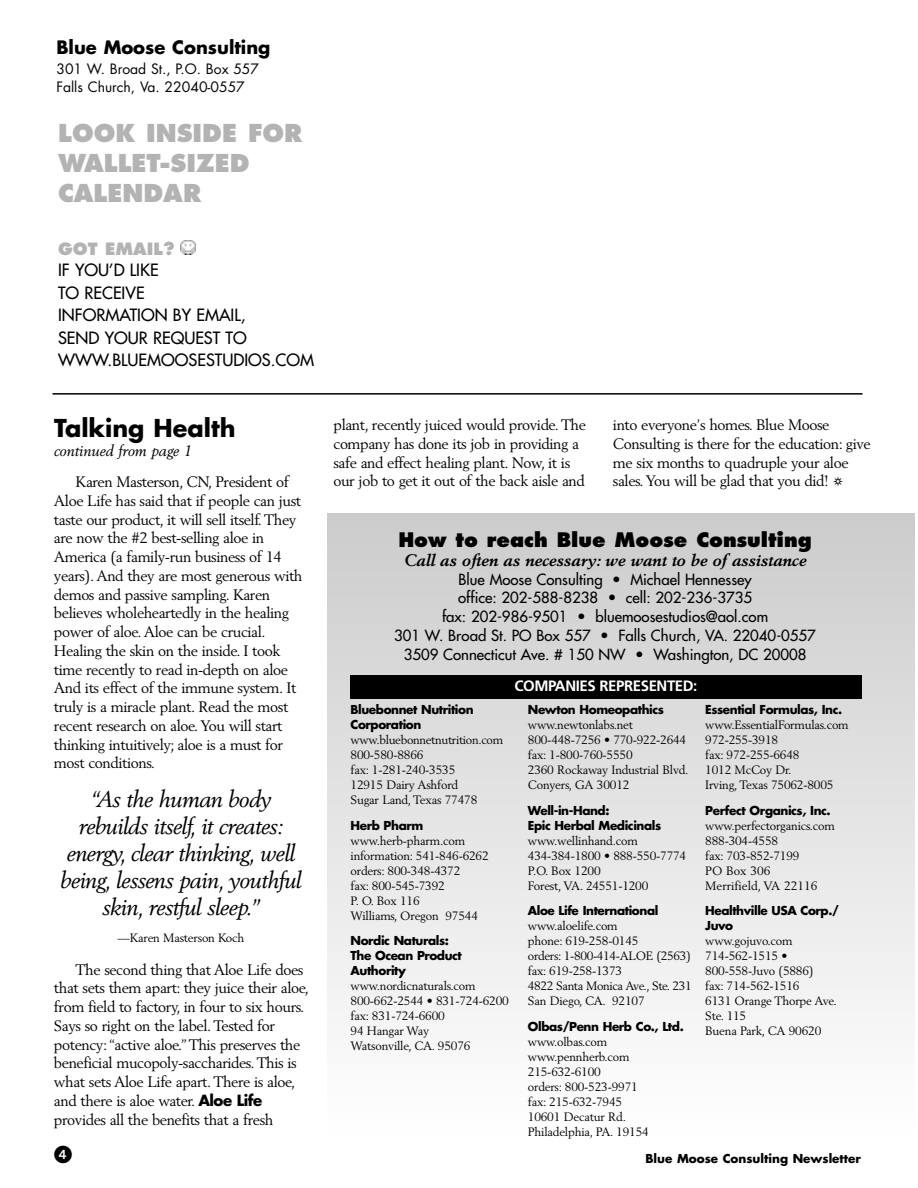
<style>
.page{position:relative;width:918px;height:1188px;background:#fff}
.page>*{position:absolute;margin:0;border:0;box-sizing:border-box;transform-origin:0 0}
.t1{font:800 24px/29.7px "Futura";color:#b3b3b3}
.t2{font:700 24px "Futura";color:#000}
.t3{font:italic 22.5px/27px "Berling";letter-spacing:-.03em;color:#000;text-align:center}
.t4{font:800 19.5px "Futura";color:#000}
.t5{font:700 18px "Futura";color:#000}
.t6{font:16.5px/22.5px "Futura";color:#000}
.t7{font:italic 700 16.5px "Berling";color:#000}
.t8{font:800 16.5px "Futura";color:#b3b3b3}
.t9{font:15px/18.8px "Berling";letter-spacing:-.03em;color:#000}
.t10{font:15px/18.8px "Futura";color:#000;text-align:center}
.t11{font:700 15px "Frutiger";letter-spacing:-.03em;color:#fff}
.t12{font:italic 15px "Berling";color:#000}
.t13{font:13.95px/18.3px "Futura";color:#000}
.t14{font:12px/15px "Berling";letter-spacing:-.015em;color:#000}
.t15{font:700 12px/15px "Futura";letter-spacing:-.035em;color:#000}
.t16{font:700 12px "Futura";color:#000}
.s1{font-family:"Futura";font-weight:700}
</style>
<div class="page">
<div style="left:328px;top:513px;width:587px;height:12px;background:#ccc"></div>
<div style="left:328px;top:523px;width:587px;height:14px;background:#cdcdcd"></div>
<div style="left:328px;top:535px;width:587px;height:14px;background:#cecece"></div>
<div style="left:328px;top:547px;width:587px;height:14px;background:#cfcfcf"></div>
<div style="left:328px;top:560px;width:587px;height:14px;background:#d0d0d0"></div>
<div style="left:328px;top:572px;width:587px;height:14px;background:#d1d1d1"></div>
<div style="left:328px;top:584px;width:587px;height:14px;background:#d2d2d2"></div>
<div style="left:328px;top:596px;width:587px;height:14px;background:#d3d3d3"></div>
<div style="left:328px;top:608px;width:587px;height:14px;background:#d4d4d4"></div>
<div style="left:328px;top:621px;width:587px;height:14px;background:#d5d5d5"></div>
<div style="left:328px;top:633px;width:587px;height:14px;background:#d6d6d6"></div>
<div style="left:328px;top:645px;width:587px;height:14px;background:#d7d7d7"></div>
<div style="left:328px;top:657px;width:587px;height:14px;background:#d8d8d8"></div>
<div style="left:328px;top:670px;width:587px;height:14px;background:#d9d9d9"></div>
<div style="left:328px;top:682px;width:587px;height:14px;background:#dadada"></div>
<div style="left:328px;top:694px;width:587px;height:14px;background:#dbdbdb"></div>
<div style="left:328px;top:706px;width:587px;height:14px;background:#dcdcdc"></div>
<div style="left:328px;top:718px;width:587px;height:15px;background:#ddd"></div>
<div style="left:328px;top:731px;width:587px;height:14px;background:#dedede"></div>
<div style="left:328px;top:743px;width:587px;height:14px;background:#dfdfdf"></div>
<div style="left:328px;top:755px;width:587px;height:14px;background:#e0e0e0"></div>
<div style="left:328px;top:767px;width:587px;height:14px;background:#e1e1e1"></div>
<div style="left:328px;top:780px;width:587px;height:14px;background:#e2e2e2"></div>
<div style="left:328px;top:792px;width:587px;height:14px;background:#e3e3e3"></div>
<div style="left:328px;top:804px;width:587px;height:14px;background:#e4e4e4"></div>
<div style="left:328px;top:816px;width:587px;height:14px;background:#e5e5e5"></div>
<div style="left:328px;top:829px;width:587px;height:14px;background:#e6e6e6"></div>
<div style="left:328px;top:841px;width:587px;height:14px;background:#e7e7e7"></div>
<div style="left:328px;top:853px;width:587px;height:14px;background:#e8e8e8"></div>
<div style="left:328px;top:865px;width:587px;height:14px;background:#e9e9e9"></div>
<div style="left:328px;top:877px;width:587px;height:15px;background:#eaeaea"></div>
<div style="left:328px;top:890px;width:587px;height:14px;background:#ebebeb"></div>
<div style="left:328px;top:902px;width:587px;height:14px;background:#ececec"></div>
<div style="left:328px;top:914px;width:587px;height:14px;background:#ededed"></div>
<div style="left:328px;top:926px;width:587px;height:14px;background:#eee"></div>
<div style="left:328px;top:939px;width:587px;height:14px;background:#efefef"></div>
<div style="left:328px;top:951px;width:587px;height:14px;background:#f0f0f0"></div>
<div style="left:328px;top:963px;width:587px;height:14px;background:#f1f1f1"></div>
<div style="left:328px;top:975px;width:587px;height:14px;background:#f2f2f2"></div>
<div style="left:328px;top:988px;width:587px;height:14px;background:#f3f3f3"></div>
<div style="left:328px;top:1000px;width:587px;height:14px;background:#f4f4f4"></div>
<div style="left:328px;top:1012px;width:587px;height:14px;background:#f5f5f5"></div>
<div style="left:328px;top:1024px;width:587px;height:14px;background:#f6f6f6"></div>
<div style="left:328px;top:1036px;width:587px;height:15px;background:#f7f7f7"></div>
<div style="left:328px;top:1049px;width:587px;height:14px;background:#f8f8f8"></div>
<div style="left:328px;top:1061px;width:587px;height:14px;background:#f9f9f9"></div>
<div style="left:328px;top:1073px;width:587px;height:14px;background:#fafafa"></div>
<div style="left:328px;top:1085px;width:587px;height:14px;background:#fbfbfb"></div>
<div style="left:350px;top:675px;width:512px;height:24px;background:#000"></div>
<hr style="left:52px;top:393px;width:810px;height:2px;background:#000">
<img style="left:181px;top:241px;width:15px;height:14px">
<p class="t5" style="left:56px;top:39px;width:216px">Blue Moose Consulting</p>
<p class="t13" style="left:56px;top:61px;width:204px">301 W. Broad St., P.O. Box 557<br>Falls Church, Va. 22040-0557</p>
<h1 class="t1" style="left:58px;top:121px;width:246px">LOOK INSIDE FOR<br>WALLET-SIZED<br>CALENDAR</h1>
<p class="t8" style="left:58px;top:242px;width:118px">GOT EMAIL?</p>
<p class="t6" style="left:58px;top:260px;width:258px">IF YOU’D LIKE<br>TO RECEIVE<br>INFORMATION BY EMAIL,<br>SEND YOUR REQUEST TO<br>WWW.BLUEMOOSESTUDIOS.COM</p>
<h1 class="t2" style="left:54px;top:417px;width:183px">Talking Health</h1>
<p class="t12" style="left:54px;top:444px;width:140px">continued from page 1</p>
<p class="t9" style="left:54px;top:473px;width:250px;text-indent:22px">Karen Masterson, CN, President of Aloe Life has said that if people can just taste our product, it will sell itself. They are now the #2 best-selling aloe in America (a family-run business of 14 years). And they are most generous with demos and passive sampling. Karen believes wholeheartedly in the healing power of aloe. Aloe can be crucial.<br>Healing the skin on the inside. I took time recently to read in-depth on aloe And its effect of the immune system. It truly is a miracle plant. Read the most recent research on aloe. You will start thinking intuitively; aloe is a must for most conditions.</p>
<h2 class="t3" style="left:61px;top:787px;width:243px">“As the human body rebuilds itself, it creates: energy, clear thinking, well being, lessens pain, youthful skin, restful sleep.”</h2>
<p class="t14" style="left:118px;top:931px;width:128px">—Karen Masterson Koch</p>
<p class="t9" style="left:54px;top:961px;width:257px;text-indent:22px">The second thing that Aloe Life does that sets them apart: they juice their aloe, from field to factory, in four to six hours.<br>Says so right on the label. Tested for potency: “active aloe.” This preserves the beneficial mucopoly-saccharides. This is what sets Aloe Life apart. There is aloe, and there is aloe water. <span class="s1">Aloe Life </span>provides all the benefits that a fresh</p>
<p class="t9" style="left:333px;top:416px;width:254px">plant, recently juiced would provide. The company has done its job in providing a safe and effect healing plant. Now, it is our job to get it out of the back aisle and</p>
<p class="t9" style="left:613px;top:416px;width:259px">into everyone’s homes. Blue Moose Consulting is there for the education: give me six months to quadruple your aloe sales. You will be glad that you did! ❂</p>
<h3 class="t4" style="left:398px;top:531px;width:415px">How to reach Blue Moose Consulting</h3>
<p class="t7" style="left:404px;top:553px;width:404px">Call as often as necessary: we want to be of assistance</p>
<p class="t10" style="left:394px;top:571px;width:423px">Blue Moose Consulting • Michael Hennessey<br>office: 202-588-8238 • cell: 202-236-3735<br>fax: 202-986-9501 • bluemoosestudios@aol.com<br>301 W. Broad St. PO Box 557 • Falls Church, VA. 22040-0557<br>3509 Connecticut Ave. # 150 NW • Washington, DC 20008</p>
<p class="t11" style="left:514px;top:680px;width:185px">COMPANIES REPRESENTED:</p>
<p class="t15" style="left:351px;top:703px;width:125px">Bluebonnet Nutrition<br>Corporation</p>
<p class="t14" style="left:351px;top:733px;width:154px">www.bluebonnetnutrition.com<br>800-580-8866<br>fax: 1-281-240-3535<br>12915 Dairy Ashford<br>Sugar Land, Texas 77478</p>
<p class="t15" style="left:351px;top:819px;width:74px">Herb Pharm</p>
<p class="t14" style="left:351px;top:834px;width:140px">www.herb-pharm.com information: 541-846-6262 orders: 800-348-4372<br>fax: 800-545-7392<br>P. O. Box 116<br>Williams, Oregon 97544</p>
<p class="t15" style="left:351px;top:934px;width:113px">Nordic Naturals:<br>The Ocean Product<br>Authority</p>
<p class="t14" style="left:351px;top:979px;width:160px">www.nordicnaturals.com<br>800-662-2544 • 831-724-6200 fax: 831-724-6600<br>94 Hangar Way<br>Watsonville, CA. 95076</p>
<p class="t15" style="left:528px;top:703px;width:138px">Newton Homeopathics</p>
<p class="t14" style="left:528px;top:718px;width:162px">www.newtonlabs.net<br>800-448-7256 • 770-922-2644 fax: 1-800-760-5550<br>2360 Rockaway Industrial Blvd.<br>Conyers, GA 30012</p>
<p class="t15" style="left:528px;top:804px;width:135px">Well-in-Hand:<br>Epic Herbal Medicinals</p>
<p class="t14" style="left:528px;top:834px;width:160px">www.wellinhand.com<br>434-384-1800 • 888-550-7774<br>P.O. Box 1200<br>Forest, VA. 24551-1200</p>
<p class="t15" style="left:528px;top:904px;width:132px">Aloe Life International</p>
<p class="t14" style="left:528px;top:919px;width:165px">www.aloelife.com<br>phone: 619-258-0145<br>orders: 1-800-414-ALOE (2563) fax: 619-258-1373<br>4822 Santa Monica Ave., Ste. 231<br>San Diego, CA. 92107</p>
<p class="t15" style="left:528px;top:1020px;width:157px">Olbas/Penn Herb Co., Ltd.</p>
<p class="t14" style="left:528px;top:1035px;width:122px">www.olbas.com www.pennherb.com<br>215-632-6100<br>orders: 800-523-9971 fax: 215-632-7945<br>10601 Decatur Rd.<br>Philadelphia, PA. 19154</p>
<p class="t15" style="left:705px;top:703px;width:139px">Essential Formulas, Inc.</p>
<p class="t14" style="left:705px;top:718px;width:145px">www.EssentialFormulas.com<br>972-255-3918<br>fax: 972-255-6648<br>1012 McCoy Dr.<br>Irving, Texas 75062-8005</p>
<p class="t15" style="left:705px;top:804px;width:127px">Perfect Organics, Inc.</p>
<p class="t14" style="left:705px;top:819px;width:131px">www.perfectorganics.com<br>888-304-4558<br>fax: 703-852-7199<br>PO Box 306<br>Merrifield, VA 22116</p>
<p class="t15" style="left:705px;top:904px;width:135px">Healthville USA Corp./<br>Juvo</p>
<p class="t14" style="left:705px;top:934px;width:133px">www.gojuvo.com<br>714-562-1515 •<br>800-558-Juvo (5886)<br>fax: 714-562-1516<br>6131 Orange Thorpe Ave.<br>Ste. 115<br>Buena Park, CA 90620</p>
<p class="t16" style="left:646px;top:1153px;width:217px">Blue Moose Consulting Newsletter</p>
</div>
